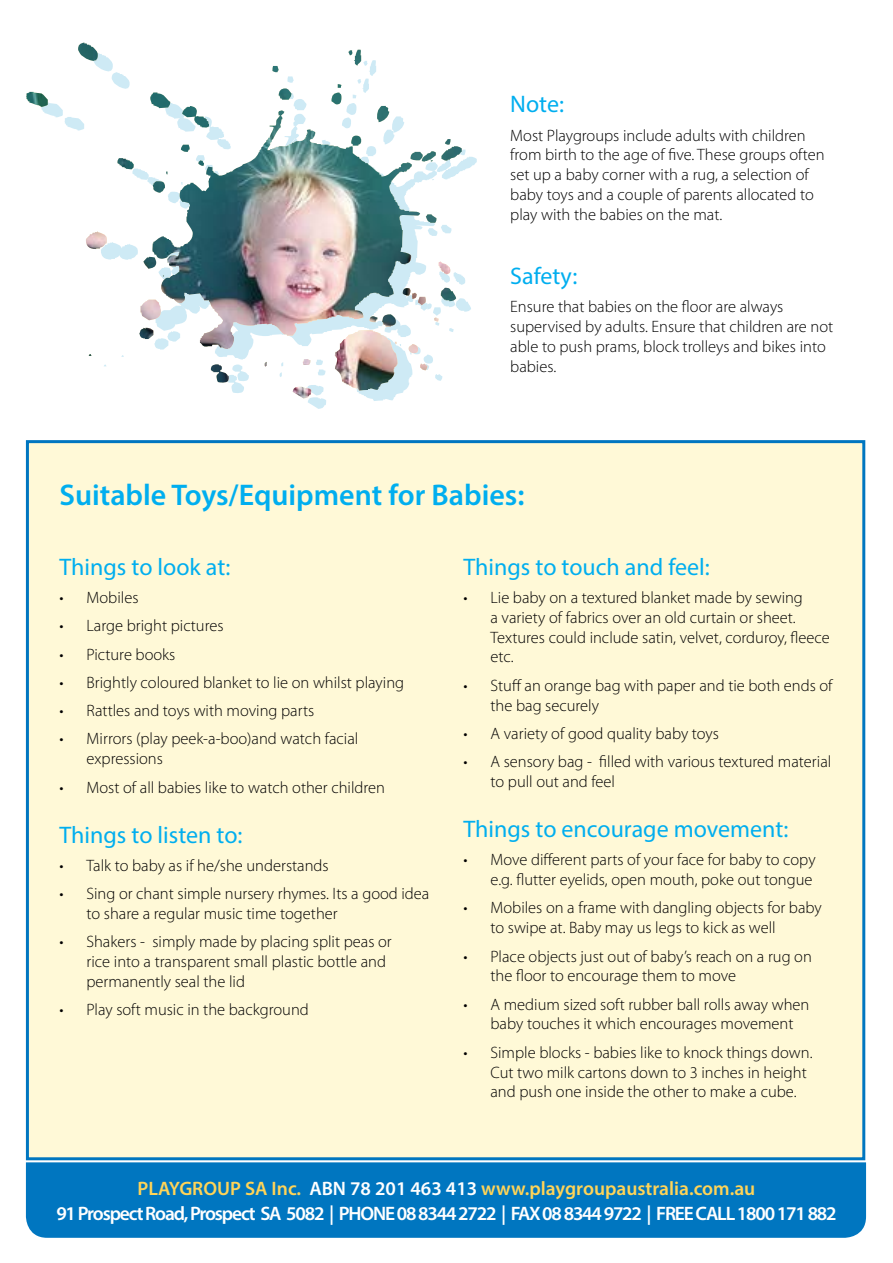
<style>
.page{position:relative;width:893px;height:1263px;background:#fff}
.page>*{position:absolute;margin:0;border:0;box-sizing:border-box;transform-origin:0 0}
.t1{font:600 30px "Myriad Pro";color:#00aeef}
.t2{font:24px "Myriad Pro";color:#00aeef}
.t3{font:600 19.5px/25.2px "Myriad Pro";letter-spacing:-.06em;color:#fff;text-align:center}
.t4{font:300 16.5px/19.8px "Myriad Pro";color:#000}
.s1{color:#ffd457}
</style>
<div class="page">
<div style="left:26px;top:1162px;width:840px;height:76px;background:#0076c0"></div>
<div style="left:26px;top:440px;width:839px;height:720px;background:#fff9d7;border:3px solid #0076c0"></div>
<img style="left:86px;top:116px;width:376px;height:282px">
<img style="left:26px;top:43px;width:364px;height:138px">
<h2 class="t2" style="left:510px;top:89px;width:55px">Note:</h2>
<p class="t4" style="left:510px;top:125px;width:316px">Most Playgroups include adults with children from birth to the age of five. These groups often set up a baby corner with a rug, a selection of baby toys and a couple of parents allocated to play with the babies on the mat.</p>
<h2 class="t2" style="left:510px;top:261px;width:69px">Safety:</h2>
<p class="t4" style="left:510px;top:297px;width:324px">Ensure that babies on the floor are always supervised by adults. Ensure that children are not able to push prams, block trolleys and bikes into babies.</p>
<h1 class="t1" style="left:60px;top:476px;width:466px">Suitable Toys/Equipment for Babies:</h1>
<h2 class="t2" style="left:60px;top:552px;width:172px">Things to look at:</h2>
<p class="t4" style="left:60px;top:587px;width:80px">• Mobiles</p>
<p class="t4" style="left:60px;top:616px;width:166px">• Large bright pictures</p>
<p class="t4" style="left:60px;top:644px;width:117px">• Picture books</p>
<p class="t4" style="left:60px;top:672px;width:346px">• Brightly coloured blanket to lie on whilst playing</p>
<p class="t4" style="left:60px;top:701px;width:256px">• Rattles and toys with moving parts</p>
<p class="t4" style="left:87px;top:729px;width:273px;text-indent:-27px">• Mirrors (play peek-a-boo)and watch facial expressions</p>
<p class="t4" style="left:60px;top:777px;width:327px">• Most of all babies like to watch other children</p>
<h2 class="t2" style="left:60px;top:820px;width:185px">Things to listen to:</h2>
<p class="t4" style="left:60px;top:855px;width:271px">• Talk to baby as if he/she understands</p>
<p class="t4" style="left:86px;top:884px;width:344px;text-indent:-27px">• Sing or chant simple nursery rhymes. Its a good idea to share a regular music time together</p>
<p class="t4" style="left:86px;top:932px;width:307px;text-indent:-27px">• Shakers - simply made by placing split peas or rice into a transparent small plastic bottle and permanently seal the lid</p>
<p class="t4" style="left:59px;top:1000px;width:251px">• Play soft music in the background</p>
<h2 class="t2" style="left:463px;top:552px;width:248px">Things to touch and feel:</h2>
<p class="t4" style="left:490px;top:587px;width:341px;text-indent:-27px">• Lie baby on a textured blanket made by sewing<br>a variety of fabrics over an old curtain or sheet.<br>Textures could include satin, velvet, corduroy, fleece etc.</p>
<p class="t4" style="left:490px;top:675px;width:344px;text-indent:-27px">• Stuff an orange bag with paper and tie both ends of the bag securely</p>
<p class="t4" style="left:463px;top:723px;width:257px">• A variety of good quality baby toys</p>
<p class="t4" style="left:490px;top:751px;width:342px;text-indent:-27px">• A sensory bag - filled with various textured material to pull out and feel</p>
<h2 class="t2" style="left:463px;top:814px;width:326px">Things to encourage movement:</h2>
<p class="t4" style="left:463px;top:850px;width:354px;text-align:right">• Move different parts of your face for baby to copy e.g. flutter eyelids, open mouth, poke out tongue</p>
<p class="t4" style="left:490px;top:898px;width:333px;text-indent:-27px">• Mobiles on a frame with dangling objects for baby to swipe at. Baby may us legs to kick as well</p>
<p class="t4" style="left:490px;top:946px;width:323px;text-indent:-27px">• Place objects just out of baby’s reach on a rug on the floor to encourage them to move</p>
<p class="t4" style="left:490px;top:994px;width:320px;text-indent:-27px">• A medium sized soft rubber ball rolls away when baby touches it which encourages movement</p>
<p class="t4" style="left:490px;top:1042px;width:324px;text-indent:-27px">• Simple blocks - babies like to knock things down.<br>Cut two milk cartons down to 3 inches in height and push one inside the other to make a cube.</p>
<p class="t3" style="left:56px;top:1175px;width:782px"><span class="s1">PLAYGROUP SA Inc.</span> ABN 78 201 463 413 <span class="s1">www.playgroupaustralia.com.au<br></span>91 Prospect Road, Prospect SA 5082 | PHONE 08 8344 2722 | FAX 08 8344 9722 | FREE CALL 1800 171 882</p>
</div>
